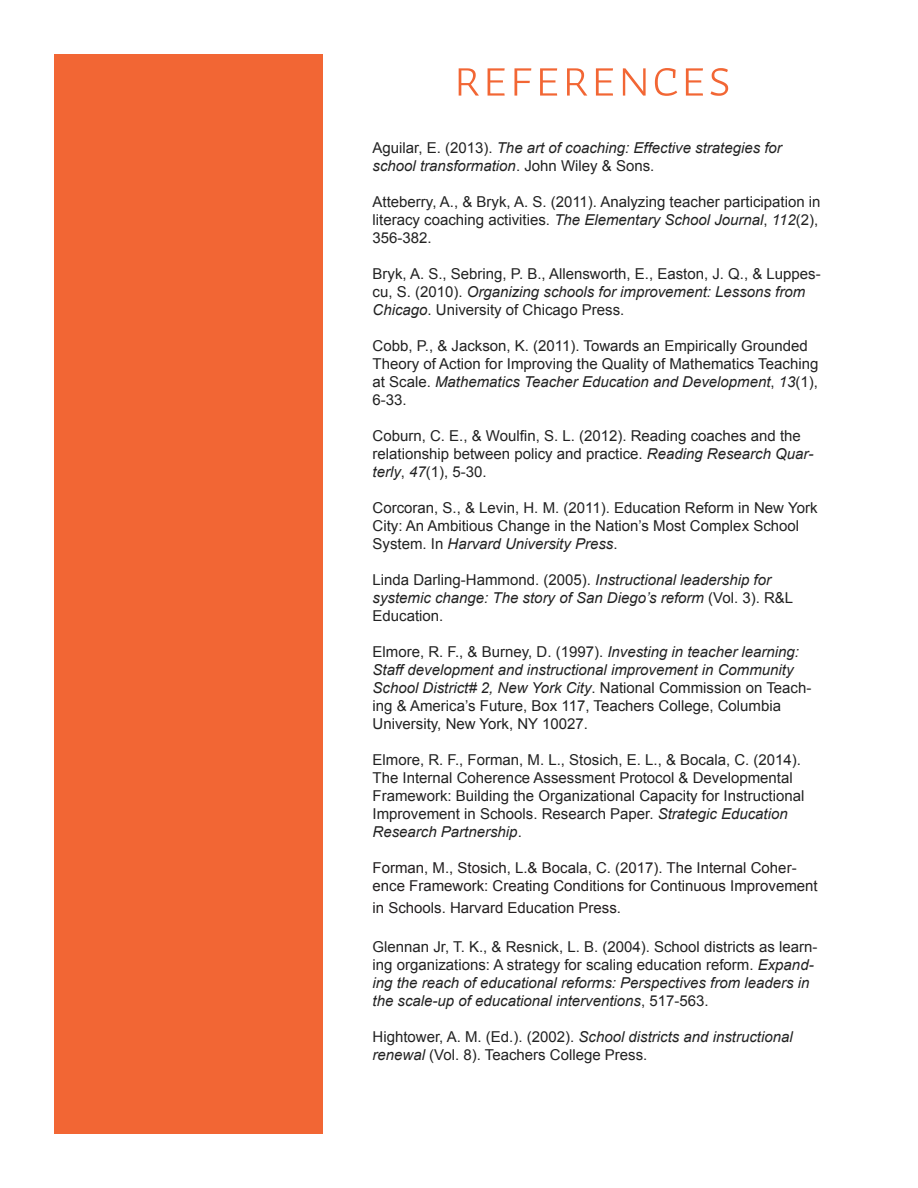
<style>
.page{position:relative;width:918px;height:1188px;background:#fff}
.page>*{position:absolute;margin:0;border:0;box-sizing:border-box;transform-origin:0 0}
.t1{font:54px "Auto 1 Light Sm Cp";color:#f26634}
.t2{font:15px/18px "Arial";color:#222}
.t3{font:italic 15px/18px "Arial";color:#222}
.t4{font:15px/18px "Arial";color:#231f20}
.s1{font-style:normal}
.s2{font-style:italic}
</style>
<div class="page">
<div style="left:54px;top:54px;width:268px;height:1080px;background:#f26634"></div>
<p class="t1" style="left:453px;top:46px;width:281px">References</p>
<p class="t3" style="left:373px;top:139px;width:411px"><span class="s1">Aguilar, E. (2013).</span> The art of coaching: Effective strategies for school transformation<span class="s1">. John Wiley &amp; Sons.</span></p>
<p class="t2" style="left:373px;top:193px;width:449px">Atteberry, A., &amp; Bryk, A. S. (2011). Analyzing teacher participation in literacy coaching activities. <span class="s2">The Elementary School Journal</span>, <span class="s2">112</span>(2),<br>356-382.</p>
<p class="t2" style="left:373px;top:265px;width:450px">Bryk, A. S., Sebring, P. B., Allensworth, E., Easton, J. Q., &amp; Luppes&shy;cu, S. (2010). <span class="s2">Organizing schools for improvement: Lessons from<br>Chicago</span>. University of Chicago Press.</p>
<p class="t2" style="left:373px;top:337px;width:447px">Cobb, P., &amp; Jackson, K. (2011). Towards an Empirically Grounded Theory of Action for Improving the Quality of Mathematics Teaching at Scale. <span class="s2">Mathematics Teacher Education and Development</span>, <span class="s2">13</span>(1), 6-33.</p>
<p class="t2" style="left:373px;top:427px;width:442px">Coburn, C. E., &amp; Woulfin, S. L. (2012). Reading coaches and the relationship between policy and practice. <span class="s2">Reading Research Quar&shy;terly</span>, <span class="s2">47</span>(1), 5-30.</p>
<p class="t2" style="left:373px;top:499px;width:446px">Corcoran, S., &amp; Levin, H. M. (2011). Education Reform in New York<br>City: An Ambitious Change in the Nation’s Most Complex School<br>System. In <span class="s2">Harvard University Press</span>.</p>
<p class="t3" style="left:373px;top:571px;width:422px"><span class="s1">Linda Darling-Hammond. (2005).</span> Instructional leadership for systemic change: The story of San Diego’s reform <span class="s1">(Vol. 3). R&amp;L<br>Education.</span></p>
<p class="t2" style="left:373px;top:643px;width:440px">Elmore, R. F., &amp; Burney, D. (1997). <span class="s2">Investing in teacher learning:<br>Staff development and instructional improvement in Community School District# 2, New York City</span>. National Commission on Teach&shy;ing &amp; America’s Future, Box 117, Teachers College, Columbia University, New York, NY 10027.</p>
<p class="t2" style="left:373px;top:751px;width:433px">Elmore, R. F., Forman, M. L., Stosich, E. L., &amp; Bocala, C. (2014).<br>The Internal Coherence Assessment Protocol &amp; Developmental Framework: Building the Organizational Capacity for Instructional Improvement in Schools. Research Paper. <span class="s2">Strategic Education Research Partnership</span>.</p>
<p class="t4" style="left:373px;top:859px;width:447px">Forman, M., Stosich, L.&amp; Bocala, C. (2017). The Internal Coher&shy;ence Framework: Creating Conditions for Continuous Improvement</p>
<p class="t4" style="left:373px;top:899px;width:250px">in Schools. Harvard Education Press.</p>
<p class="t2" style="left:373px;top:938px;width:446px">Glennan Jr, T. K., &amp; Resnick, L. B. (2004). School districts as learn&shy;ing organizations: A strategy for scaling education reform. <span class="s2">Expand&shy;ing the reach of educational reforms: Perspectives from leaders in the scale-up of educational interventions</span>, 517-563.</p>
<p class="t2" style="left:373px;top:1028px;width:422px">Hightower, A. M. (Ed.). (2002). <span class="s2">School districts and instructional renewal</span> (Vol. 8). Teachers College Press.</p>
</div>
